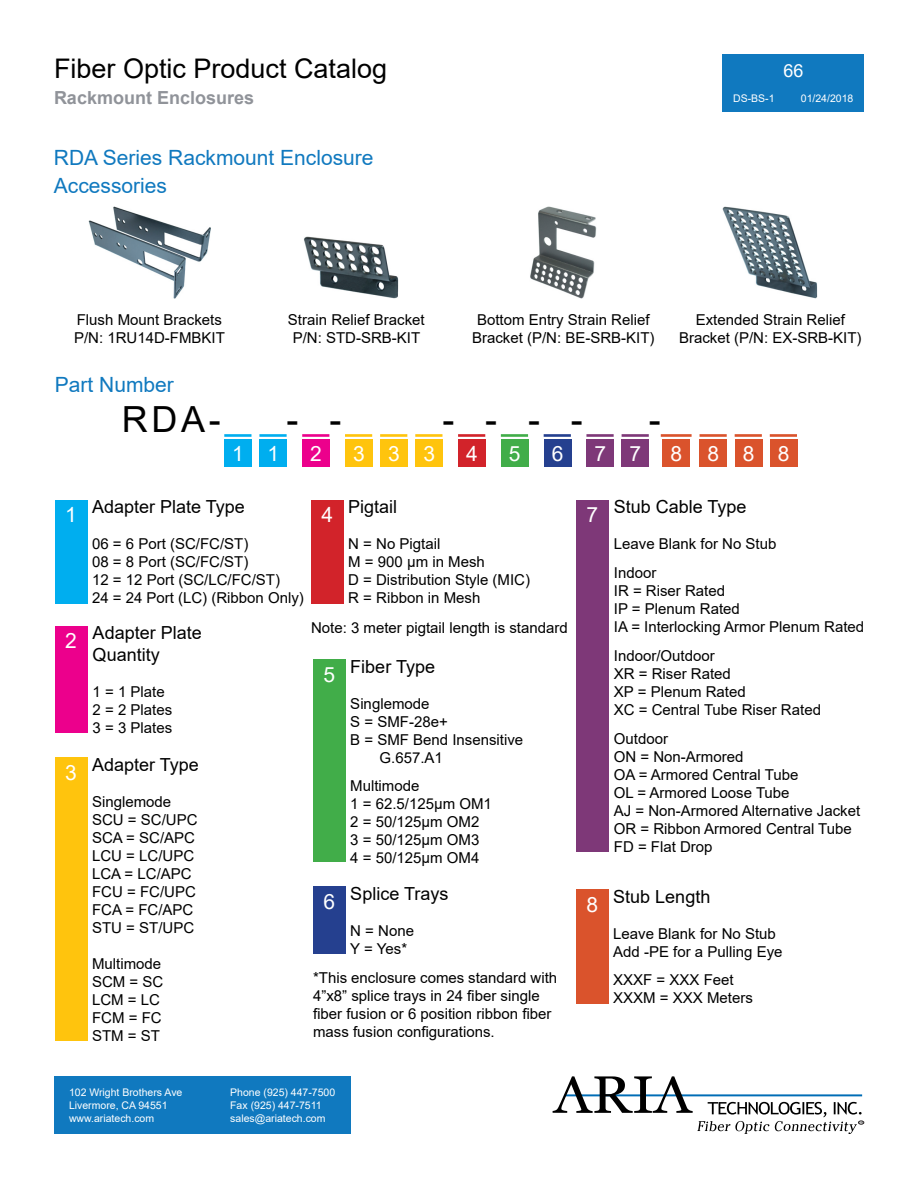
<style>
.page{position:relative;width:918px;height:1188px;background:#fff}
.page>*{position:absolute;margin:0;border:0;box-sizing:border-box;transform-origin:0 0}
.t1{font:36px "Arial";color:#000}
.t2{font:27px "Arial";color:#000}
.t3{font:21px "Arial";color:#1079bf}
.t4{font:21px "Arial";color:#fff}
.t5{font:18px/21.6px "Arial";color:#000}
.t6{font:700 18px "Arial";color:#909399}
.t7{font:18px "Arial";color:#fff}
.t8{font:15px/18px "Arial";color:#000}
.t9{font:10.5px/12.6px "Arial";color:#fff}
.s1{font-size:21px;color:#fff}
</style>
<div class="page">
<svg style="left:553px;top:1076px;width:311px;height:58px"></svg>
<div style="left:54px;top:1076px;width:297px;height:58px;background:#1079bf"></div>
<div style="left:723px;top:54px;width:141px;height:58px;background:#1079bf"></div>
<hr style="left:224px;top:434px;width:27px;height:3px;background:#00aeef">
<hr style="left:259px;top:434px;width:28px;height:3px;background:#00aeef">
<hr style="left:302px;top:434px;width:27px;height:3px;background:#ec008c">
<hr style="left:345px;top:434px;width:27px;height:3px;background:#ffc40d">
<hr style="left:380px;top:434px;width:27px;height:3px;background:#ffc40d">
<hr style="left:415px;top:434px;width:27px;height:3px;background:#ffc40d">
<hr style="left:458px;top:434px;width:27px;height:3px;background:#d2232a">
<hr style="left:501px;top:434px;width:27px;height:3px;background:#41ad49">
<hr style="left:544px;top:434px;width:27px;height:3px;background:#25408f">
<hr style="left:586px;top:434px;width:28px;height:3px;background:#7e3878">
<hr style="left:622px;top:434px;width:27px;height:3px;background:#7e3878">
<hr style="left:661px;top:434px;width:31px;height:3px;background:#da532c">
<hr style="left:700px;top:434px;width:27px;height:3px;background:#da532c">
<hr style="left:735px;top:434px;width:27px;height:3px;background:#da532c">
<hr style="left:770px;top:434px;width:27px;height:3px;background:#da532c">
<div style="left:345px;top:440px;width:28px;height:27px;background:#ffc40d"></div>
<div style="left:458px;top:440px;width:28px;height:27px;background:#d2232a"></div>
<div style="left:544px;top:440px;width:27px;height:27px;background:#25408f"></div>
<div style="left:587px;top:440px;width:27px;height:27px;background:#7e3878"></div>
<div style="left:55px;top:758px;width:32px;height:283px;background:#ffc40d"></div>
<div style="left:225px;top:440px;width:27px;height:27px;background:#00aeef"></div>
<div style="left:663px;top:440px;width:27px;height:27px;background:#da532c"></div>
<div style="left:311px;top:500px;width:32px;height:103px;background:#d2232a"></div>
<div style="left:55px;top:626px;width:32px;height:107px;background:#ec008c"></div>
<div style="left:501px;top:440px;width:27px;height:27px;background:#41ad49"></div>
<div style="left:55px;top:500px;width:32px;height:103px;background:#00aeef"></div>
<div style="left:313px;top:660px;width:32px;height:202px;background:#41ad49"></div>
<div style="left:303px;top:440px;width:27px;height:27px;background:#ec008c"></div>
<div style="left:260px;top:440px;width:27px;height:27px;background:#00aeef"></div>
<div style="left:313px;top:887px;width:32px;height:67px;background:#25408f"></div>
<div style="left:576px;top:500px;width:32px;height:352px;background:#7e3878"></div>
<div style="left:576px;top:890px;width:32px;height:114px;background:#da532c"></div>
<div style="left:380px;top:440px;width:28px;height:27px;background:#ffc40d"></div>
<div style="left:416px;top:440px;width:27px;height:27px;background:#ffc40d"></div>
<div style="left:700px;top:440px;width:27px;height:27px;background:#da532c"></div>
<div style="left:735px;top:440px;width:27px;height:27px;background:#da532c"></div>
<div style="left:770px;top:440px;width:27px;height:27px;background:#da532c"></div>
<div style="left:622px;top:440px;width:27px;height:27px;background:#7e3878"></div>
<img style="left:88px;top:206px;width:123px;height:92px">
<img style="left:723px;top:206px;width:95px;height:92px">
<img style="left:304px;top:236px;width:95px;height:62px">
<img style="left:530px;top:206px;width:67px;height:92px">
<h2 class="t2" style="left:54px;top:50px;width:335px">Fiber Optic Product Catalog</h2>
<p class="t6" style="left:54px;top:85px;width:202px">Rackmount Enclosures</p>
<p class="t9" style="left:733px;top:92px;width:43px">DS-BS-1</p>
<p class="t9" style="left:801px;top:92px;width:54px">01/24/2018</p>
<p class="t7" style="left:783px;top:58px;width:22px">66</p>
<h3 class="t3" style="left:54px;top:143px;width:321px">RDA Series Rackmount Enclosure</h3>
<h3 class="t3" style="left:54px;top:172px;width:115px">Accessories</h3>
<p class="t8" style="left:74px;top:311px;width:152px">Flush Mount Brackets<br>P/N: 1RU14D-FMBKIT</p>
<p class="t8" style="left:288px;top:311px;width:138px;text-align:center">Strain Relief Bracket<br>P/N: STD-SRB-KIT</p>
<p class="t8" style="left:472px;top:311px;width:184px;text-align:center">Bottom Entry Strain Relief<br>Bracket (P/N: BE-SRB-KIT)</p>
<p class="t8" style="left:679px;top:311px;width:184px;text-align:center">Extended Strain Relief<br>Bracket (P/N: EX-SRB-KIT)</p>
<h3 class="t3" style="left:55px;top:370px;width:121px">Part Number</h3>
<h1 class="t1" style="left:122px;top:394px;width:100px">RDA-</h1>
<h1 class="t1" style="left:287px;top:394px;width:56px">- -</h1>
<h1 class="t1" style="left:443px;top:394px;width:142px">- - - -</h1>
<h1 class="t1" style="left:649px;top:394px;width:13px">-</h1>
<h3 class="t4" style="left:353px;top:439px;width:13px">3</h3>
<h3 class="t4" style="left:466px;top:439px;width:13px">4</h3>
<h3 class="t4" style="left:552px;top:439px;width:13px">6</h3>
<h3 class="t4" style="left:595px;top:439px;width:13px">7</h3>
<h3 class="t4" style="left:232px;top:439px;width:13px">1</h3>
<h3 class="t4" style="left:671px;top:439px;width:13px">8</h3>
<p class="t5" style="left:348px;top:496px;width:51px">Pigtail</p>
<p class="t8" style="left:348px;top:535px;width:183px">N = No Pigtail<br>M = 900 μm in Mesh<br>D = Distribution Style (MIC)<br>R = Ribbon in Mesh</p>
<h3 class="t4" style="left:268px;top:439px;width:13px">1</h3>
<h3 class="t4" style="left:310px;top:439px;width:13px">2</h3>
<h3 class="t4" style="left:388px;top:439px;width:48px">3 3</h3>
<h3 class="t4" style="left:630px;top:439px;width:13px">7</h3>
<h3 class="t4" style="left:708px;top:439px;width:83px">888</h3>
<h3 class="t4" style="left:509px;top:439px;width:13px">5</h3>
<p class="t5" style="left:586px;top:496px;width:162px"><span class="s1">7</span> Stub Cable Type</p>
<p class="t8" style="left:614px;top:530px;width:164px;line-height:28.8px">Leave Blank for No Stub<br>Indoor</p>
<p class="t8" style="left:614px;top:582px;width:252px">IR = Riser Rated<br>IP = Plenum Rated<br>IA = Interlocking Armor Plenum Rated</p>
<p class="t8" style="left:614px;top:647px;width:209px">Indoor/Outdoor<br>XR = Riser Rated<br>XP = Plenum Rated<br>XC = Central Tube Riser Rated</p>
<p class="t8" style="left:614px;top:729px;width:248px">Outdoor<br>ON = Non-Armored<br>OA = Armored Central Tube<br>OL = Armored Loose Tube<br>AJ = Non-Armored Alternative Jacket<br>OR = Ribbon Armored Central Tube<br>FD = Flat Drop</p>
<p class="t5" style="left:613px;top:885px;width:99px">Stub Length</p>
<p class="t8" style="left:613px;top:924px;width:171px">Leave Blank for No Stub<br>Add -PE for a Pulling Eye</p>
<p class="t8" style="left:613px;top:971px;width:141px">XXXF = XXX Feet<br>XXXM = XXX Meters</p>
<p class="t5" style="left:65px;top:496px;width:181px"><span class="s1">1</span> Adapter Plate Type</p>
<p class="t8" style="left:92px;top:535px;width:213px">06 = 6 Port (SC/FC/ST)<br>08 = 8 Port (SC/FC/ST)<br>12 = 12 Port (SC/LC/FC/ST)<br>24 = 24 Port (LC) (Ribbon Only)</p>
<h3 class="t4" style="left:321px;top:500px;width:13px">4</h3>
<p class="t8" style="left:311px;top:618px;width:258px">Note: 3 meter pigtail length is standard</p>
<p class="t5" style="left:93px;top:622px;width:111px;text-indent:-27px"><span class="s1">2</span> Adapter Plate<br>Quantity</p>
<p class="t8" style="left:93px;top:682px;width:81px">1 = 1 Plate<br>2 = 2 Plates<br>3 = 3 Plates</p>
<p class="t5" style="left:350px;top:655px;width:86px">Fiber Type</p>
<p class="t8" style="left:350px;top:694px;width:81px">Singlemode</p>
<p class="t8" style="left:350px;top:712px;width:99px">S = SMF-28e+</p>
<p class="t8" style="left:350px;top:730px;width:174px">B = SMF Bend Insensitive</p>
<p class="t8" style="left:380px;top:748px;width:65px">G.657.A1</p>
<p class="t8" style="left:350px;top:777px;width:143px">Multimode<br>1 = 62.5/125μm OM1<br>2 = 50/125μm OM2<br>3 = 50/125μm OM3<br>4 = 50/125μm OM4</p>
<h3 class="t4" style="left:323px;top:660px;width:13px">5</h3>
<p class="t5" style="left:65px;top:754px;width:135px"><span class="s1">3</span> Adapter Type</p>
<p class="t8" style="left:92px;top:792px;width:107px">Singlemode<br>SCU = SC/UPC<br>SCA = SC/APC<br>LCU = LC/UPC<br>LCA = LC/APC<br>FCU = FC/UPC<br>FCA = FC/APC<br>STU = ST/UPC</p>
<p class="t8" style="left:92px;top:954px;width:73px">Multimode<br>SCM = SC<br>LCM = LC<br>FCM = FC<br>STM = ST</p>
<p class="t5" style="left:323px;top:883px;width:126px"><span class="s1">6</span> Splice Trays</p>
<p class="t8" style="left:350px;top:922px;width:65px">N = None<br>Y = Yes*</p>
<h3 class="t4" style="left:586px;top:890px;width:13px">8</h3>
<p class="t8" style="left:313px;top:969px;width:246px">*This enclosure comes standard with 4”x8” splice trays in 24 fiber single fiber fusion or 6 position ribbon fiber mass fusion configurations.</p>
<p class="t9" style="left:69px;top:1086px;width:115px">102 Wright Brothers Ave<br>Livermore, CA 94551 www.ariatech.com</p>
<p class="t9" style="left:230px;top:1086px;width:107px">Phone (925) 447-7500<br>Fax (925) 447-7511 sales@ariatech.com</p>
</div>
